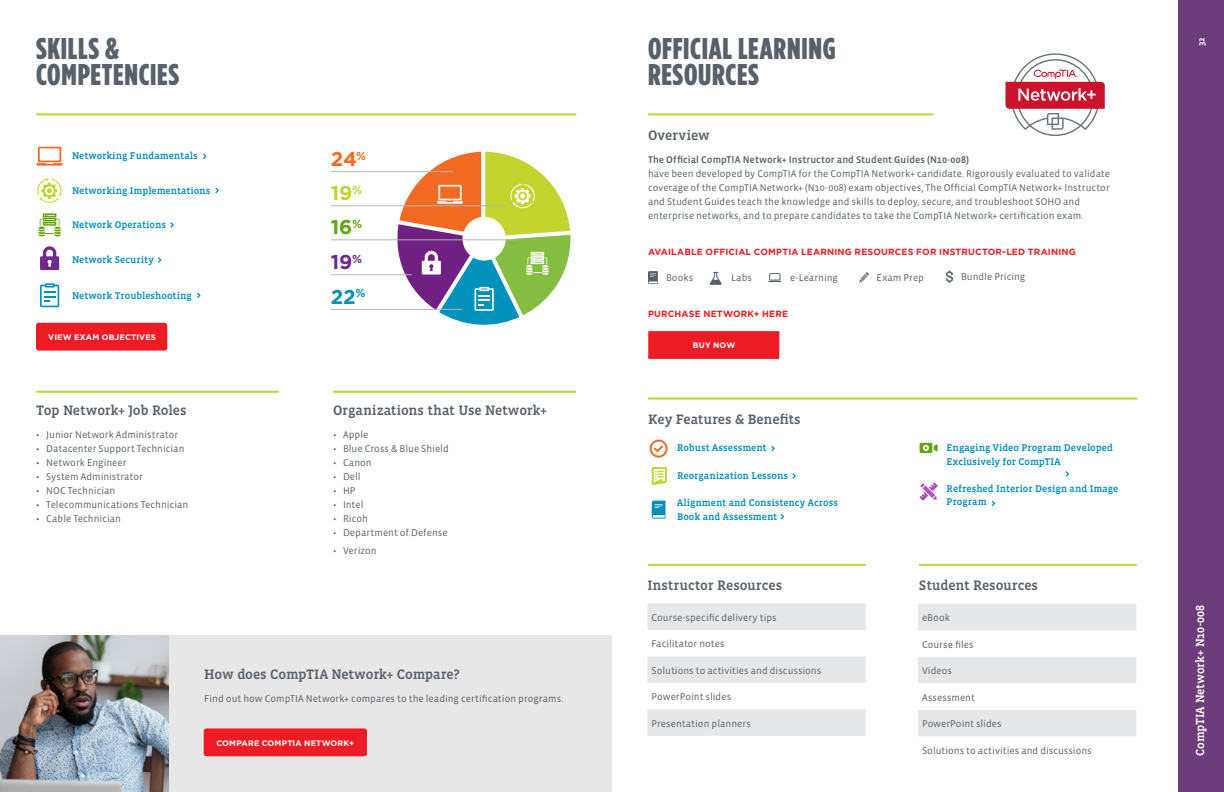
<style>
.page{position:relative;width:1224px;height:792px;background:#fff}
.page>*{position:absolute;margin:0;border:0;box-sizing:border-box;transform-origin:0 0}
.t1{font:900 30px/26px "Gotham Condensed";letter-spacing:.025em;color:#586169}
.t2{font:700 20px/34.9px "Gotham";color:#61a60a}
.t3{font:700 20px "Gotham";color:#c2d42e}
.t4{font:700 20px "Gotham";color:#008fba}
.t5{font:700 20px "Gotham";color:#f26b24}
.t6{font:500 14px "Vista Slab OTCE";letter-spacing:-.005em;color:#586169}
.t7{font:500 12px "Vista Slab OTCE";letter-spacing:-.01em;color:#fff}
.t8{font:10px/14px "Vista Sans OTCE";letter-spacing:.005em;color:#586169}
.t9{font:500 10px/13.7px "Vista Slab OTCE";letter-spacing:.005em;color:#008fc3}
.t10{font:500 10px "Vista Sans OTCE";letter-spacing:.005em;color:#586169}
.t11{font:700 9px "Gotham";letter-spacing:.02em;color:#ed1c24}
.t12{font:500 9px "Vista Sans OTCE";color:#fff}
.t13{font:700 8px "Gotham";letter-spacing:.025em;color:#fff}
.s1{color:#6e298c}
</style>
<div class="page">
<div style="left:1179px;top:0;width:45px;height:792px;background:#6d3c7a"></div>
<div style="left:0;top:636px;width:612px;height:156px;background:#e7e7e8"></div>
<img style="left:0;top:636px;width:168px;height:156px">
<hr style="left:648px;top:398px;width:489px;height:2px;background:#c2d42e">
<hr style="left:648px;top:113px;width:285px;height:2px;background:#c2d42e">
<hr style="left:36px;top:113px;width:540px;height:2px;background:#c2d42e">
<svg style="left:771px;top:446px;width:4px;height:5px"></svg>
<svg style="left:649px;top:440px;width:19px;height:18px"></svg>
<svg style="left:792px;top:473px;width:4px;height:6px"></svg>
<svg style="left:780px;top:514px;width:4px;height:5px"></svg>
<svg style="left:1066px;top:471px;width:3px;height:6px"></svg>
<svg style="left:992px;top:501px;width:3px;height:5px"></svg>
<svg style="left:652px;top:501px;width:13px;height:18px"></svg>
<svg style="left:920px;top:443px;width:18px;height:10px"></svg>
<svg style="left:920px;top:483px;width:18px;height:18px"></svg>
<hr style="left:36px;top:391px;width:243px;height:2px;background:#c2d42e">
<hr style="left:333px;top:391px;width:243px;height:2px;background:#c2d42e">
<div style="left:204px;top:728px;width:163px;height:28px;background:#ed1c24;border-radius:3px"></div>
<hr style="left:331px;top:205px;width:174px;height:1px;background:#b0b6bb">
<hr style="left:331px;top:309px;width:131px;height:1px;background:#b0b6bb">
<hr style="left:331px;top:171px;width:122px;height:1px;background:#b0b6bb">
<hr style="left:331px;top:239px;width:185px;height:1px;background:#b0b6bb">
<hr style="left:331px;top:274px;width:81px;height:1px;background:#b0b6bb">
<svg style="left:158px;top:257px;width:4px;height:6px"></svg>
<svg style="left:203px;top:153px;width:4px;height:6px"></svg>
<svg style="left:215px;top:188px;width:4px;height:5px"></svg>
<svg style="left:170px;top:222px;width:4px;height:6px"></svg>
<svg style="left:197px;top:292px;width:4px;height:6px"></svg>
<div style="left:36px;top:323px;width:131px;height:28px;background:#ed1c24;border-radius:3px"></div>
<svg style="left:40px;top:246px;width:19px;height:24px"></svg>
<svg style="left:648px;top:271px;width:10px;height:13px"></svg>
<svg style="left:768px;top:273px;width:13px;height:9px"></svg>
<svg style="left:859px;top:272px;width:10px;height:11px"></svg>
<svg style="left:710px;top:272px;width:12px;height:13px"></svg>
<svg style="left:39px;top:213px;width:22px;height:23px"></svg>
<svg style="left:40px;top:283px;width:19px;height:24px"></svg>
<svg style="left:652px;top:467px;width:15px;height:18px"></svg>
<svg style="left:1005px;top:53px;width:100px;height:83px"></svg>
<svg style="left:648px;top:330px;width:132px;height:30px;background:#ee2e35"></svg>
<hr style="left:648px;top:564px;width:218px;height:2px;background:#c2d42e">
<hr style="left:919px;top:564px;width:218px;height:2px;background:#c2d42e">
<svg style="left:946px;top:271px;width:7px;height:12px"></svg>
<svg style="left:37px;top:178px;width:25px;height:25px"></svg>
<svg style="left:37px;top:147px;width:26px;height:19px"></svg>
<svg style="left:390px;top:151px;width:181px;height:174px"></svg>
<svg style="left:648px;top:603px;width:218px;height:133px"></svg>
<svg style="left:918px;top:604px;width:218px;height:132px"></svg>
<h1 class="t1" style="left:36px;top:35px;width:145px">SKILLS &amp;<br>COMPETENCIES</h1>
<h1 class="t1" style="left:648px;top:35px;width:189px">OFFICIAL LEARNING<br>RESOURCES</h1>
<p class="t9" style="left:72px;top:149px;width:127px">Networking Fundamentals</p>
<p class="t9" style="left:72px;top:183px;width:140px">Networking Implementations</p>
<p class="t9" style="left:72px;top:218px;width:96px">Network Operations</p>
<p class="t9" style="left:72px;top:253px;width:83px">Network Security</p>
<p class="t9" style="left:72px;top:288px;width:121px">Network Troubleshooting</p>
<p class="t13" style="left:48px;top:332px;width:109px">VIEW EXAM OBJECTIVES</p>
<h3 class="t6" style="left:36px;top:402px;width:152px">Top Network+ Job Roles</h3>
<p class="t8" style="left:36px;top:428px;width:143px">• Junior Network Administrator</p>
<p class="t8" style="left:36px;top:442px;width:150px">• Datacenter Support Technician</p>
<p class="t8" style="left:36px;top:456px;width:92px">• Network Engineer</p>
<p class="t8" style="left:36px;top:470px;width:108px">• System Administrator</p>
<p class="t8" style="left:36px;top:484px;width:81px">• NOC Technician</p>
<p class="t8" style="left:36px;top:498px;width:154px">• Telecommunications Technician</p>
<p class="t8" style="left:36px;top:512px;width:86px">• Cable Technician</p>
<h2 class="t5" style="left:331px;top:146px;width:37px">24<sup>%</sup></h2>
<h2 class="t3" style="left:331px;top:180px;width:33px">19<sup>%</sup></h2>
<h2 class="t2" style="left:331px;top:210px;width:33px">16<sup>%<br></sup><span class="s1">19</span><sup>%</sup></h2>
<h2 class="t4" style="left:331px;top:284px;width:36px">22<sup>%</sup></h2>
<h3 class="t6" style="left:333px;top:402px;width:216px">Organizations that Use Network+</h3>
<p class="t8" style="left:333px;top:428px;width:37px">• Apple</p>
<p class="t8" style="left:333px;top:442px;width:117px">• Blue Cross &amp; Blue Shield</p>
<p class="t8" style="left:333px;top:456px;width:40px">• Canon</p>
<p class="t8" style="left:333px;top:470px;width:29px">• Dell</p>
<p class="t8" style="left:333px;top:484px;width:24px">• HP</p>
<p class="t8" style="left:333px;top:498px;width:32px">• Intel</p>
<p class="t8" style="left:333px;top:512px;width:37px">• Ricoh</p>
<p class="t8" style="left:333px;top:526px;width:116px">• Department of Defense</p>
<p class="t8" style="left:333px;top:544px;width:45px">• Verizon</p>
<h3 class="t6" style="left:204px;top:666px;width:257px">How does CompTIA Network+ Compare?</h3>
<p class="t8" style="left:204px;top:691px;width:361px">Find out how CompTIA Network+ compares to the leading certification programs.</p>
<p class="t13" style="left:216px;top:737px;width:139px">COMPARE COMPTIA NETWORK+</p>
<h3 class="t6" style="left:648px;top:127px;width:63px">Overview</h3>
<p class="t10" style="left:648px;top:154px;width:323px">The Official CompTIA Network+ Instructor and Student Guides (N10-008)</p>
<p class="t8" style="left:648px;top:166px;width:464px">have been developed by CompTIA for the CompTIA Network+ candidate. Rigorously evaluated to validate coverage of the CompTIA Network+ (N10-008) exam objectives, The Official CompTIA Network+ Instructor and Student Guides teach the knowledge and skills to deploy, secure, and troubleshoot SOHO and enterprise networks, and to prepare candidates to take the CompTIA Network+ certification exam.</p>
<p class="t11" style="left:648px;top:246px;width:429px">AVAILABLE OFFICIAL COMPTIA LEARNING RESOURCES FOR INSTRUCTOR-LED TRAINING</p>
<p class="t8" style="left:666px;top:270px;width:29px">Books</p>
<p class="t8" style="left:731px;top:270px;width:22px">Labs</p>
<p class="t8" style="left:790px;top:270px;width:49px">e-Learning</p>
<p class="t8" style="left:877px;top:270px;width:49px">Exam Prep</p>
<p class="t11" style="left:648px;top:308px;width:142px">PURCHASE NETWORK+ HERE</p>
<p class="t13" style="left:693px;top:340px;width:44px">BUY NOW</p>
<p class="t8" style="left:961px;top:270px;width:66px">Bundle Pricing</p>
<h3 class="t6" style="left:648px;top:411px;width:154px">Key Features &amp; Benefits</h3>
<p class="t9" style="left:677px;top:441px;width:91px">Robust Assessment</p>
<p class="t9" style="left:677px;top:468px;width:113px">Reorganization Lessons</p>
<p class="t9" style="left:677px;top:496px;width:163px">Alignment and Consistency Across<br>Book and Assessment</p>
<p class="t9" style="left:947px;top:441px;width:168px">Engaging Video Program Developed<br>Exclusively for CompTIA</p>
<p class="t9" style="left:947px;top:482px;width:173px;line-height:13px">Refreshed Interior Design and Image<br>Program</p>
<h3 class="t6" style="left:648px;top:578px;width:136px">Instructor Resources</h3>
<h3 class="t6" style="left:919px;top:578px;width:121px">Student Resources</h3>
<p class="t8" style="left:652px;top:610px;width:127px">Course-specific delivery tips</p>
<p class="t8" style="left:652px;top:637px;width:75px">Facilitator notes</p>
<p class="t8" style="left:652px;top:663px;width:171px">Solutions to activities and discussions</p>
<p class="t8" style="left:652px;top:690px;width:81px">PowerPoint slides</p>
<p class="t8" style="left:652px;top:716px;width:101px">Presentation planners</p>
<p class="t8" style="left:922px;top:611px;width:29px">eBook</p>
<p class="t8" style="left:922px;top:637px;width:53px">Course files</p>
<p class="t8" style="left:922px;top:664px;width:32px">Videos</p>
<p class="t8" style="left:922px;top:690px;width:54px">Assessment</p>
<p class="t8" style="left:922px;top:717px;width:81px">PowerPoint slides</p>
<p class="t8" style="left:922px;top:743px;width:171px">Solutions to activities and discussions</p>
<p class="t12" style="left:1196px;top:46px;width:11px;rotate:-90deg">32</p>
<p class="t7" style="left:1193px;top:756px;width:153px;rotate:-90deg">CompTIA Network+ N10-008</p>
</div>
